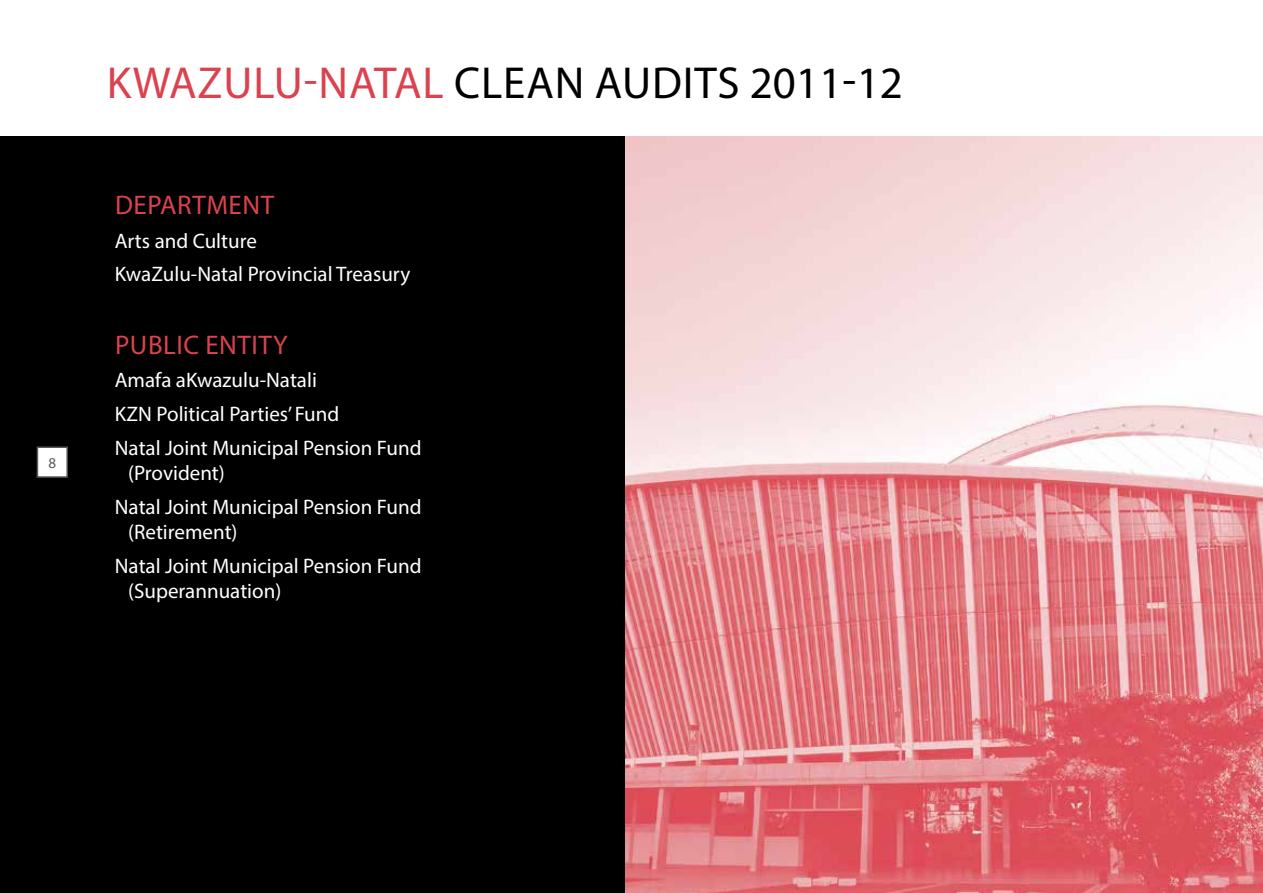
<style>
.page{position:relative;width:1263px;height:893px;background:#fff}
.page>*{position:absolute;margin:0;border:0;box-sizing:border-box;transform-origin:0 0}
.t1{font:45px "Myriad Pro";color:#000}
.t2{font:45px "Myriad Pro";color:#db424f}
.t3{font:27px "Myriad Pro";letter-spacing:.02em;color:#db424f}
.t4{font:21px/33.8px "Myriad Pro";color:#fff}
.t5{font:15px "Myriad Pro";color:#58595b}
</style>
<div class="page">
<div style="left:0;top:136px;width:625px;height:757px;background:#000"></div>
<img style="left:625px;top:136px;width:638px;height:757px">
<div style="left:37px;top:447px;width:30px;height:30px;background:#fff"></div>
<div style="left:37px;top:446px;width:31px;height:32px;border:2px solid #58595b"></div>
<p class="t5" style="left:48px;top:453px;width:9px">8</p>
<h1 class="t2" style="left:107px;top:55px;width:57px">Kwaz</h1>
<h1 class="t2" style="left:223px;top:55px;width:121px">ulu-natal</h1>
<h1 class="t1" style="left:454px;top:55px;width:53px">Clean</h1>
<h1 class="t1" style="left:595px;top:55px;width:79px">Audits</h1>
<h1 class="t1" style="left:750px;top:55px;width:155px">2011-12</h1>
<p class="t3" style="left:115px;top:188px;width:161px">DEPARTMENT</p>
<p class="t4" style="left:115px;top:223px;width:297px">Arts and Culture<br>KwaZulu-Natal Provincial Treasury</p>
<p class="t3" style="left:115px;top:328px;width:174px">PUBLIC ENTITY</p>
<p class="t4" style="left:115px;top:363px;width:308px">Amafa aKwazulu-Natali<br>KZN Political Parties’ Fund<br>Natal Joint Municipal Pension Fund</p>
<p class="t4" style="left:115px;top:456px;width:308px;text-indent:13px">(Provident)<br>Natal Joint Municipal Pension Fund</p>
<p class="t4" style="left:115px;top:515px;width:308px;text-indent:13px">(Retirement)<br>Natal Joint Municipal Pension Fund</p>
<p class="t4" style="left:128px;top:574px;width:155px">(Superannuation)</p>
</div>
